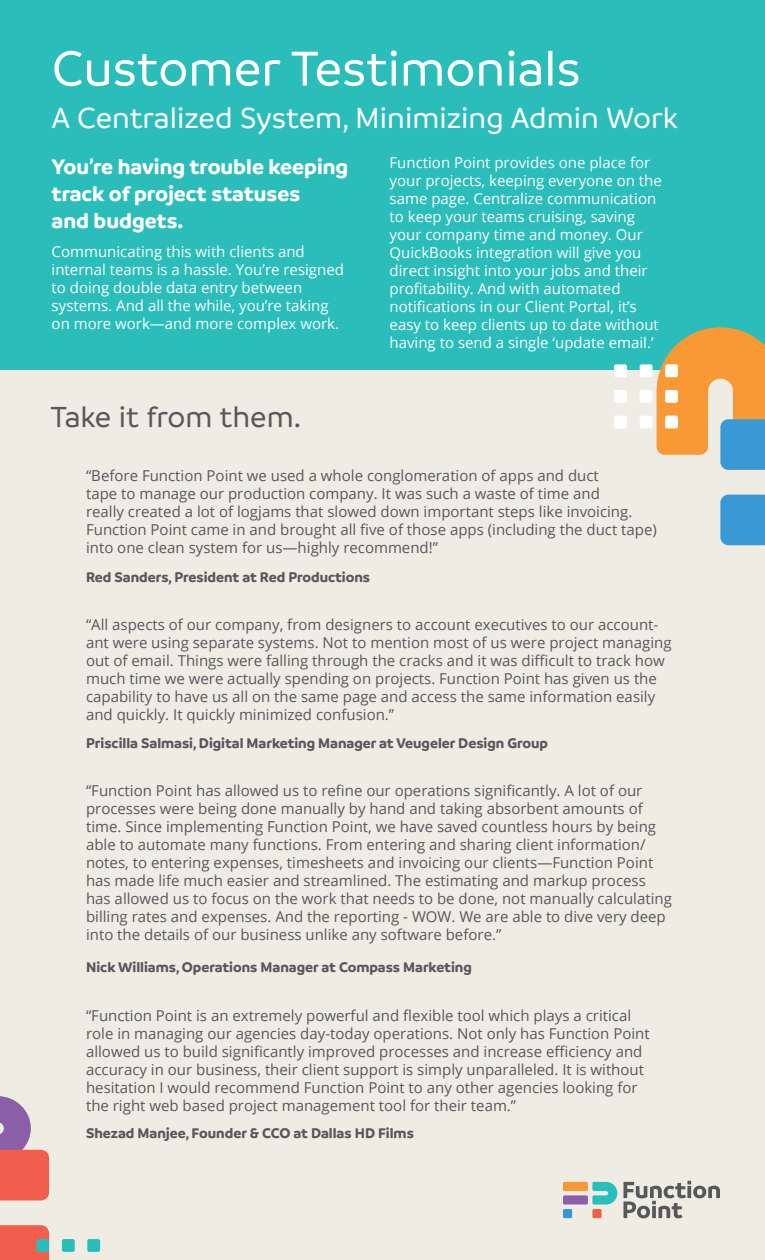
<style>
.page{position:relative;width:765px;height:1260px;background:#fff}
.page>*{position:absolute;margin:0;border:0;box-sizing:border-box;transform-origin:0 0}
.t1{font:500 52.5px "Branding";color:#fff}
.t2{font:500 31.25px "Branding";color:#fff}
.t3{font:500 31.25px "Branding";color:#57585a}
.t4{font:700 22.5px/27px "Branding";color:#fff}
.t5{font:15px/18px "Open Sans";color:#57585a}
.t6{font:15px/18px "Open Sans";color:#fff}
.t7{font:700 15px "Branding";color:#57585a}
</style>
<div class="page">
<div style="left:0;top:370px;width:765px;height:890px;background:#efece4"></div>
<div style="left:0;top:0;width:765px;height:370px;background:#2abdba"></div>
<div style="left:563px;top:1209px;width:9px;height:9px;background:#3898d3"></div>
<div style="left:592px;top:1209px;width:10px;height:9px;background:#f15f4b"></div>
<div style="left:563px;top:1182px;width:25px;height:9px;background:#f89936"></div>
<div style="left:563px;top:1195px;width:25px;height:10px;background:#8a5fa8"></div>
<svg style="left:592px;top:1182px;width:25px;height:23px"></svg>
<svg style="left:623px;top:1181px;width:97px;height:37px;background:#bcbab5"></svg>
<div style="left:0;top:1225px;width:49px;height:35px;background:#f15e4b"></div>
<svg style="left:0;top:1096px;width:49px;height:104px;background:#d5838b"></svg>
<div style="left:614px;top:416px;width:13px;height:12px;background:#fff;border-radius:2px"></div>
<div style="left:640px;top:416px;width:13px;height:12px;background:#fff;border-radius:2px"></div>
<div style="left:614px;top:390px;width:13px;height:13px;background:#fff;border-radius:2px"></div>
<div style="left:640px;top:390px;width:13px;height:13px;background:#fff;border-radius:2px"></div>
<div style="left:614px;top:364px;width:13px;height:13px;background:#fff;border-radius:2px"></div>
<div style="left:640px;top:364px;width:13px;height:13px;background:#fff;border-radius:2px"></div>
<div style="left:720px;top:495px;width:45px;height:50px;background:#3999d4"></div>
<svg style="left:657px;top:327px;width:108px;height:143px;background:#ccac78"></svg>
<div style="left:36px;top:1239px;width:13px;height:13px;background:#2abdba;border-radius:2px"></div>
<div style="left:62px;top:1239px;width:13px;height:13px;background:#2abdba;border-radius:2px"></div>
<div style="left:87px;top:1239px;width:13px;height:13px;background:#2abdba;border-radius:2px"></div>
<p class="t1" style="left:52px;top:41px;width:530px">Customer Testimonials</p>
<p class="t2" style="left:52px;top:102px;width:628px">A Centralized System, Minimizing Admin Work</p>
<p class="t4" style="left:52px;top:153px;width:298px">You’re having trouble keeping track of project statuses</p>
<p class="t4" style="left:52px;top:207px;width:133px">and budgets.</p>
<p class="t6" style="left:52px;top:242px;width:255px">Communicating this with clients and</p>
<p class="t6" style="left:52px;top:260px;width:294px">internal teams is a hassle. You’re resigned to doing double data entry between</p>
<p class="t6" style="left:52px;top:296px;width:289px">systems. And all the while, you’re taking on more work—and more complex work.</p>
<p class="t3" style="left:51px;top:400px;width:252px">Take it from them.</p>
<p class="t6" style="left:390px;top:153px;width:262px">Function Point provides one place for</p>
<p class="t6" style="left:390px;top:171px;width:274px">your projects, keeping everyone on the same page. Centralize communication</p>
<p class="t6" style="left:390px;top:207px;width:247px">to keep your teams cruising, saving</p>
<p class="t6" style="left:390px;top:225px;width:255px">your company time and money. Our</p>
<p class="t6" style="left:390px;top:243px;width:253px">QuickBooks integration will give you</p>
<p class="t6" style="left:390px;top:261px;width:260px">direct insight into your jobs and their</p>
<p class="t6" style="left:390px;top:279px;width:232px">profitability. And with automated</p>
<p class="t6" style="left:390px;top:297px;width:249px">notifications in our Client Portal, it’s</p>
<p class="t6" style="left:390px;top:315px;width:271px">easy to keep clients up to date without having to send a single ‘update email.’</p>
<p class="t5" style="left:86px;top:467px;width:514px">“Before Function Point we used a whole conglomeration of apps and duct</p>
<p class="t5" style="left:86px;top:485px;width:515px">tape to manage our production company. It was such a waste of time and</p>
<p class="t5" style="left:86px;top:503px;width:548px">really created a lot of logjams that slowed down important steps like invoicing.</p>
<p class="t5" style="left:86px;top:521px;width:572px">Function Point came in and brought all five of those apps (including the duct tape) into one clean system for us—highly recommend!”</p>
<p class="t7" style="left:86px;top:568px;width:286px">Red Sanders, President at Red Productions</p>
<p class="t5" style="left:86px;top:615px;width:587px">“All aspects of our company, from designers to account executives to our account&shy;ant were using separate systems. Not to mention most of us were project managing out of email. Things were falling through the cracks and it was difficult to track how much time we were actually spending on projects. Function Point has given us the capability to have us all on the same page and access the same information easily and quickly. It quickly minimized confusion.”</p>
<p class="t7" style="left:86px;top:734px;width:464px">Priscilla Salmasi, Digital Marketing Manager at Veugeler Design Group</p>
<p class="t5" style="left:86px;top:781px;width:558px">“Function Point has allowed us to refine our operations significantly. A lot of our</p>
<p class="t5" style="left:86px;top:799px;width:587px">processes were being done manually by hand and taking absorbent amounts of time. Since implementing Function Point, we have saved countless hours by being able to automate many functions. From entering and sharing client information/ notes, to entering expenses, timesheets and invoicing our clients—Function Point has made life much easier and streamlined. The estimating and markup process has allowed us to focus on the work that needs to be done, not manually calculating billing rates and expenses. And the reporting - WOW. We are able to dive very deep into the details of our business unlike any software before.”</p>
<p class="t7" style="left:86px;top:959px;width:387px">Nick Williams, Operations Manager at Compass Marketing</p>
<p class="t5" style="left:86px;top:1006px;width:565px">“Function Point is an extremely powerful and flexible tool which plays a critical role in managing our agencies day-today operations. Not only has Function Point allowed us to build significantly improved processes and increase efficiency and accuracy in our business, their client support is simply unparalleled. It is without hesitation I would recommend Function Point to any other agencies looking for the right web based project management tool for their team.”</p>
<p class="t7" style="left:86px;top:1125px;width:329px">Shezad Manjee, Founder &amp; CCO at Dallas HD Films</p>
</div>
